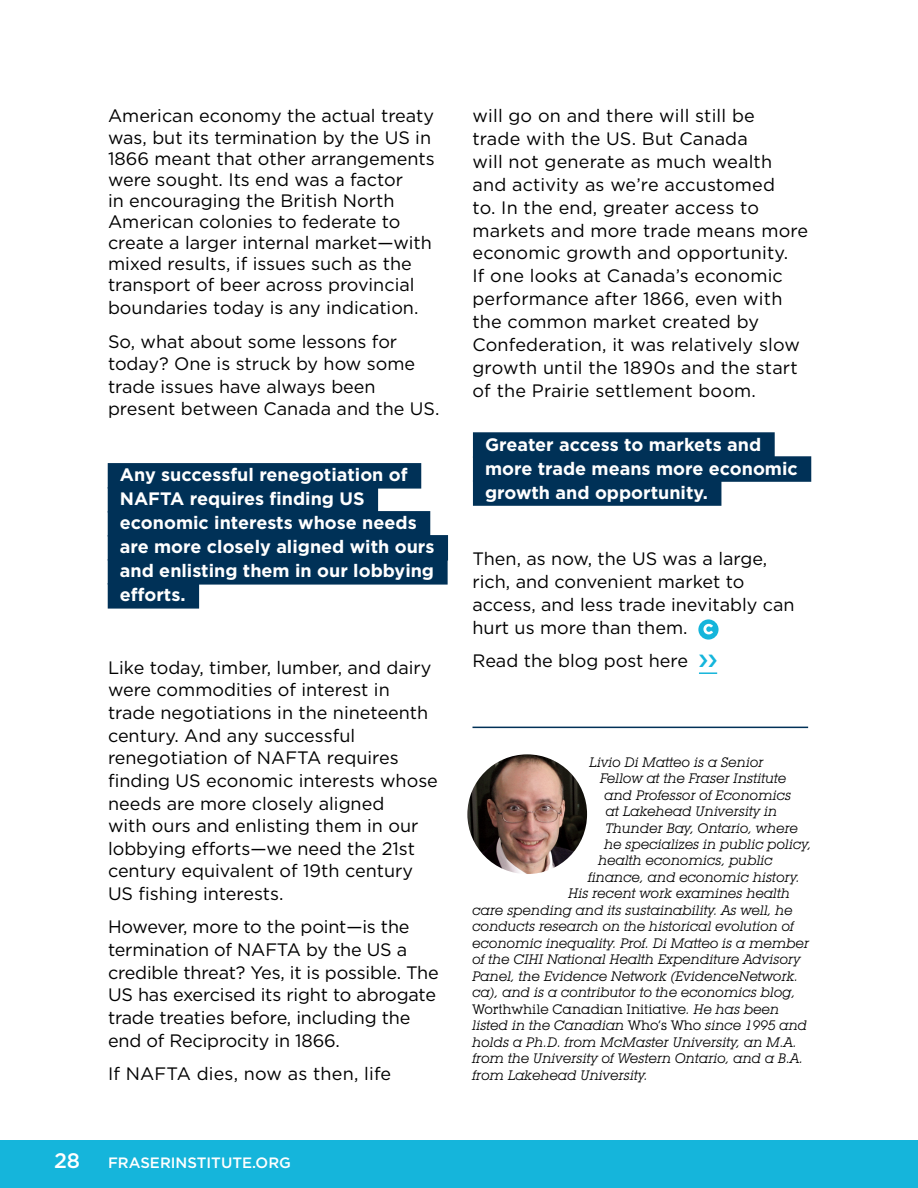
<style>
.page{position:relative;width:918px;height:1188px;background:#fff}
.page>*{position:absolute;margin:0;border:0;box-sizing:border-box;transform-origin:0 0}
.t1{font:500 21px "Gotham";color:#fff}
.t2{font:18px/22.6px "Gotham";color:#000}
.t3{font:700 18px/24px "Gotham";color:#fff}
.t4{font:500 15px "Gotham";color:#fff}
.t5{font:italic 13.5px "Lubalin Graph IT Cby BT";color:#000}
.t6{font:13.5px "Lubalin Graph IT Cby BT";color:#000}
.s1{font-style:italic}
.s2{font-style:normal}
</style>
<div class="page">
<div style="left:0;top:1140px;width:918px;height:48px;background:#15b5db"></div>
<svg style="left:698px;top:619px;width:21px;height:21px"></svg>
<svg style="left:703px;top:624px;width:10px;height:10px"></svg>
<hr style="left:472px;top:727px;width:336px;height:1px;background:#003157">
<img style="left:467px;top:754px;width:120px;height:120px;border-radius:60px">
<div style="left:108px;top:463px;width:313px;height:26px;background:#003157"></div>
<div style="left:108px;top:487px;width:270px;height:26px;background:#003157"></div>
<div style="left:108px;top:511px;width:322px;height:26px;background:#003157"></div>
<div style="left:108px;top:535px;width:340px;height:26px;background:#003157"></div>
<div style="left:108px;top:559px;width:340px;height:26px;background:#003157"></div>
<div style="left:108px;top:583px;width:91px;height:26px;background:#003157"></div>
<div style="left:473px;top:432px;width:302px;height:26px;background:#003157"></div>
<div style="left:473px;top:456px;width:338px;height:26px;background:#003157"></div>
<div style="left:473px;top:480px;width:248px;height:26px;background:#003157"></div>
<svg style="left:699px;top:672px;width:18px;height:2px"></svg>
<p class="t2" style="left:108px;top:105px;width:328px;line-height:21.3px">American economy the actual treaty was, but its termination by the US in 1866 meant that other arrangements were sought. Its end was a factor<br>in encouraging the British North American colonies to federate to create a larger internal market—with mixed results, if issues such as the transport of beer across provincial boundaries today is any indication.</p>
<p class="t2" style="left:108px;top:329px;width:333px">So, what about some lessons for today? One is struck by how some trade issues have always been present between Canada and the US.</p>
<p class="t3" style="left:120px;top:463px;width:316px">Any successful renegotiation of<br>NAFTA requires finding US economic interests whose needs are more closely aligned with ours and enlisting them in our lobbying efforts.</p>
<p class="t2" style="left:108px;top:656px;width:331px">Like today, timber, lumber, and dairy were commodities of interest in trade negotiations in the nineteenth century. And any successful renegotiation of NAFTA requires finding US economic interests whose needs are more closely aligned<br>with ours and enlisting them in our lobbying efforts—we need the 21st century equivalent of 19th century<br>US fishing interests.</p>
<p class="t2" style="left:108px;top:915px;width:332px">However, more to the point—is the termination of NAFTA by the US a credible threat? Yes, it is possible. The US has exercised its right to abrogate trade treaties before, including the end of Reciprocity in 1866.</p>
<p class="t2" style="left:108px;top:1062px;width:285px">If NAFTA dies, now as then, life</p>
<p class="t1" style="left:54px;top:1147px;width:28px">28</p>
<p class="t4" style="left:108px;top:1153px;width:184px">FRASERINSTITUTE.ORG</p>
<p class="t2" style="left:472px;top:104px;width:337px">will go on and there will still be<br>trade with the US. But Canada<br>will not generate as much wealth and activity as we’re accustomed<br>to. In the end, greater access to markets and more trade means more economic growth and opportunity.<br>If one looks at Canada’s economic performance after 1866, even with the common market created by<br>Confederation, it was relatively slow growth until the 1890s and the start of the Prairie settlement boom.</p>
<p class="t3" style="left:485px;top:432px;width:314px">Greater access to markets and more trade means more economic growth and opportunity.</p>
<p class="t2" style="left:472px;top:547px;width:324px">Then, as now, the US was a large, rich, and convenient market to access, and less trade inevitably can hurt us more than them.</p>
<p class="t2" style="left:472px;top:649px;width:217px">Read the blog post here</p>
<p class="t5" style="left:590px;top:753px;width:176px">Livio Di Matteo is a Senior</p>
<p class="t5" style="left:600px;top:770px;width:188px">Fellow at the Fraser Institute</p>
<p class="t5" style="left:604px;top:786px;width:188px">and Professor of Economics</p>
<p class="t5" style="left:606px;top:803px;width:173px">at Lakehead University in</p>
<p class="t5" style="left:606px;top:819px;width:194px">Thunder Bay, Ontario, where</p>
<p class="t5" style="left:604px;top:836px;width:209px">he specializes in public policy,</p>
<p class="t5" style="left:599px;top:852px;width:176px">health economics, public</p>
<p class="t5" style="left:588px;top:869px;width:213px">finance, and economic history.</p>
<p class="t5" style="left:569px;top:885px;width:223px">His recent work examines health</p>
<p class="t5" style="left:473px;top:902px;width:322px">care spending and its sustainability. As well, he</p>
<p class="t5" style="left:473px;top:918px;width:323px">conducts research on the historical evolution of</p>
<p class="t5" style="left:473px;top:935px;width:338px">economic inequality. Prof. Di Matteo is a member</p>
<p class="t5" style="left:473px;top:951px;width:330px">of the CIHI National Health Expenditure Advisory</p>
<p class="t5" style="left:473px;top:968px;width:327px">Panel, the Evidence Network (EvidenceNetwork.</p>
<p class="t5" style="left:473px;top:984px;width:325px">ca), and is a contributor to the economics blog,</p>
<p class="t6" style="left:473px;top:1001px;width:308px">Worthwhile Canadian Initiative<span class="s1">. He has been</span></p>
<p class="t5" style="left:473px;top:1017px;width:336px">listed in the Canadian <span class="s2">Who’s Who</span> since 1995 and</p>
<p class="t5" style="left:473px;top:1034px;width:326px">holds a Ph.D. from McMaster University, an M.A.</p>
<p class="t5" style="left:473px;top:1050px;width:332px">from the University of Western Ontario, and a B.A.</p>
<p class="t5" style="left:473px;top:1067px;width:177px">from Lakehead University.</p>
</div>
